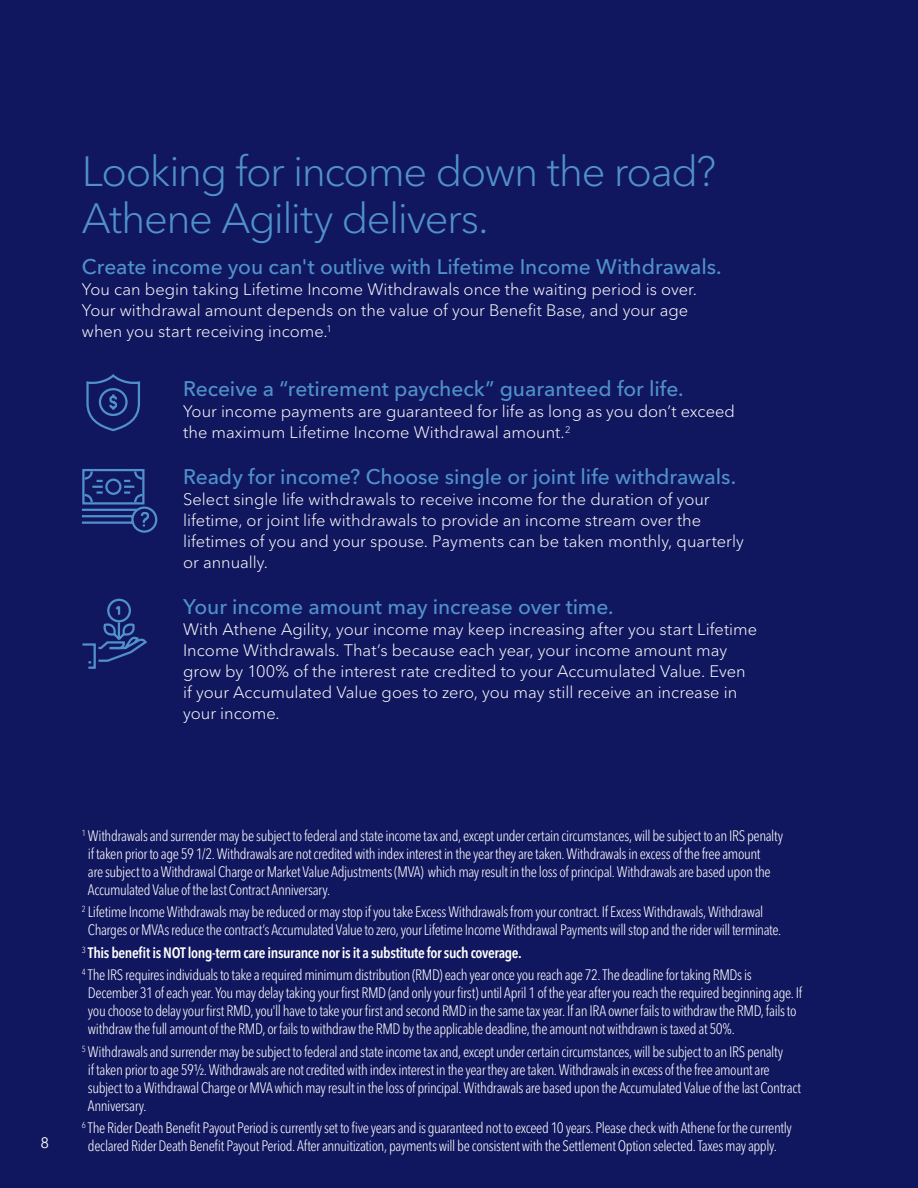
<style>
.page{position:relative;width:918px;height:1188px;background:#11175e}
.page>*{position:absolute;margin:0;border:0;box-sizing:border-box;transform-origin:0 0}
.t1{font:300 42px/46.5px "Avenir Next LT Pro";letter-spacing:-.035em;color:#5091cd}
.t2{font:500 21px "Avenir Next LT Pro";letter-spacing:-.005em;color:#5091cd}
.t3{font:300 16.5px/21px "Avenir Next LT Pro";color:#fff}
.t4{font:300 condensed 15px/18px "Avenir Next LT Pro";letter-spacing:-.025em;color:#fff}
.t5{font:15px "Avenir Next LT Pro";color:#fff}
.s1{font-weight:600}
</style>
<div class="page">
<svg style="left:86px;top:374px;width:54px;height:58px"></svg>
<svg style="left:81px;top:469px;width:77px;height:64px"></svg>
<svg style="left:82px;top:598px;width:65px;height:71px"></svg>
<h1 class="t1" style="left:82px;top:148px;width:636px">Looking for income down the road?<br>Athene Agility delivers.</h1>
<h2 class="t2" style="left:82px;top:254px;width:641px">Create income you can't outlive with Lifetime Income Withdrawals.</h2>
<p class="t3" style="left:82px;top:279px;width:617px">You can begin taking Lifetime Income Withdrawals once the waiting period is over.<br>Your withdrawal amount depends on the value of your Benefit Base, and your age when you start receiving income.<sup>1</sup></p>
<h2 class="t2" style="left:183px;top:376px;width:502px">Receive a “retirement paycheck” guaranteed for life.</h2>
<p class="t3" style="left:183px;top:401px;width:553px">Your income payments are guaranteed for life as long as you don’t exceed the maximum Lifetime Income Withdrawal amount.<sup>2</sup></p>
<h2 class="t2" style="left:183px;top:464px;width:555px">Ready for income? Choose single or joint life withdrawals.</h2>
<p class="t3" style="left:183px;top:489px;width:562px">Select single life withdrawals to receive income for the duration of your lifetime, or joint life withdrawals to provide an income stream over the lifetimes of you and your spouse. Payments can be taken monthly, quarterly or annually.</p>
<h2 class="t2" style="left:183px;top:594px;width:432px">Your income amount may increase over time.</h2>
<p class="t3" style="left:183px;top:619px;width:576px">With Athene Agility, your income may keep increasing after you start Lifetime Income Withdrawals. That’s because each year, your income amount may grow by 100% of the interest rate credited to your Accumulated Value. Even if your Accumulated Value goes to zero, you may still receive an increase in your income.</p>
<p class="t4" style="left:88px;top:827px;width:697px;text-indent:-6px"><sup>1</sup> Withdrawals and surrender may be subject to federal and state income tax and, except under certain circumstances, will be subject to an IRS penalty if taken prior to age 59 1/2. Withdrawals are not credited with index interest in the year they are taken. Withdrawals in excess of the free amount<br>are subject to a Withdrawal Charge or Market Value Adjustments (MVA) which may result in the loss of principal. Withdrawals are based upon the Accumulated Value of the last Contract Anniversary.</p>
<p class="t4" style="left:88px;top:903px;width:695px;text-indent:-6px"><sup>2</sup> Lifetime Income Withdrawals may be reduced or may stop if you take Excess Withdrawals from your contract. If Excess Withdrawals, Withdrawal<br>Charges or MVAs reduce the contract’s Accumulated Value to zero, your Lifetime Income Withdrawal Payments will stop and the rider will terminate.</p>
<p class="t4" style="left:82px;top:941px;width:671px;line-height:22.5px"><sup>3</sup> <span class="s1">This benefit is NOT long-term care insurance nor is it a substitute for such coverage.<br></span><sup>4</sup> The IRS requires individuals to take a required minimum distribution (RMD) each year once you reach age 72. The deadline for taking RMDs is</p>
<p class="t4" style="left:88px;top:984px;width:716px">December 31 of each year. You may delay taking your first RMD (and only your first) until April 1 of the year after you reach the required beginning age. If you choose to delay your first RMD, you'll have to take your first and second RMD in the same tax year. If an IRA owner fails to withdraw the RMD, fails to withdraw the full amount of the RMD, or fails to withdraw the RMD by the applicable deadline, the amount not withdrawn is taxed at 50%.</p>
<p class="t4" style="left:88px;top:1043px;width:715px;text-indent:-6px"><sup>5</sup> Withdrawals and surrender may be subject to federal and state income tax and, except under certain circumstances, will be subject to an IRS penalty<br>if taken prior to age 59½. Withdrawals are not credited with index interest in the year they are taken. Withdrawals in excess of the free amount are subject to a Withdrawal Charge or MVA which may result in the loss of principal. Withdrawals are based upon the Accumulated Value of the last Contract Anniversary.</p>
<p class="t4" style="left:82px;top:1119px;width:712px"><sup>6</sup> The Rider Death Benefit Payout Period is currently set to five years and is guaranteed not to exceed 10 years. Please check with Athene for the currently</p>
<p class="t5" style="left:41px;top:1133px;width:10px">8</p>
<p class="t4" style="left:88px;top:1137px;width:691px">declared Rider Death Benefit Payout Period. After annuitization, payments will be consistent with the Settlement Option selected. Taxes may apply.</p>
</div>
